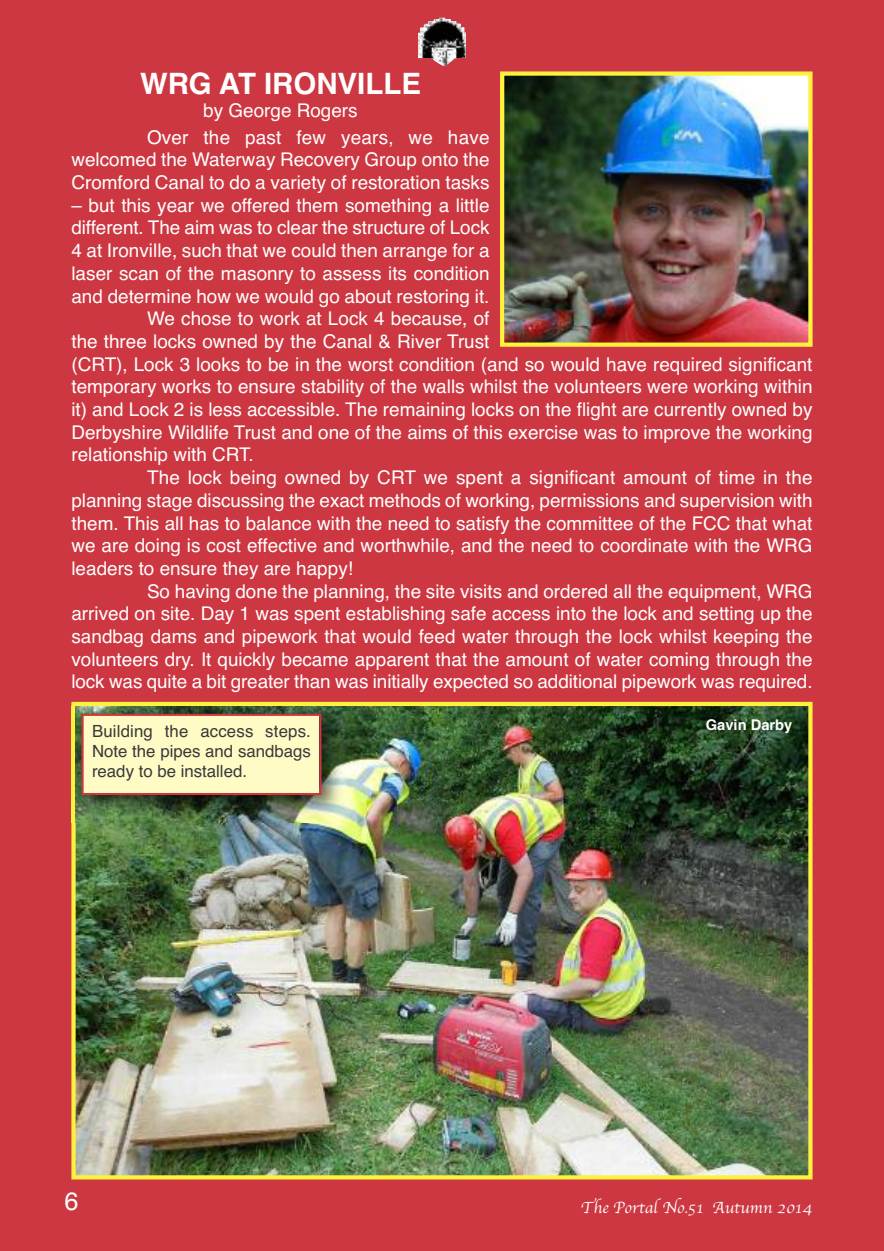
<style>
.page{position:relative;width:884px;height:1251px;background:#fff}
.page>*{position:absolute;margin:0;border:0;box-sizing:border-box;transform-origin:0 0}
.t1{font:700 29.4px "Helvetica";color:#fff}
.t2{font:25.2px "Helvetica";color:#fff}
.t3{font:18.9px/26.8px "Helvetica";color:#fff}
.t4{font:16.8px/20.1px "Helvetica";color:#39383a;text-align:justify}
.t5{font:16.8px "Apple Chancery";color:#fff}
.t6{font:700 14.7px "Helvetica";color:#fff}
</style>
<div class="page">
<div style="left:0;top:0;width:884px;height:1250px;background:#cc3741"></div>
<img style="left:418px;top:18px;width:48px;height:47px">
<img style="left:76px;top:706px;width:732px;height:468px">
<div style="left:71px;top:701px;width:742px;height:478px;border:4px solid #fff23e"></div>
<img style="left:72px;top:704px;width:277px;height:118px">
<div style="left:84px;top:715px;width:235px;height:77px;background:#fffbc5"></div>
<div style="left:82px;top:713px;width:239px;height:82px;border:2px solid #cc3741"></div>
<img style="left:505px;top:76px;width:303px;height:265px">
<div style="left:500px;top:71px;width:313px;height:275px;border:4px solid #fff23e"></div>
<h1 class="t1" style="left:140px;top:66px;width:282px">WRG AT IRONVILLE</h1>
<p class="t3" style="left:147px;top:97px;width:344px;text-indent:56px">by George Rogers<br>Over the past few years, we have</p>
<p class="t3" style="left:71px;top:148px;width:420px;line-height:22.6px">welcomed the Waterway Recovery Group onto the<br>Cromford Canal to do a variety of restoration tasks</p>
<p class="t3" style="left:71px;top:192px;width:420px">– but this year we offered them something a little</p>
<p class="t3" style="left:71px;top:214px;width:420px">different. The aim was to clear the structure of Lock</p>
<p class="t3" style="left:71px;top:237px;width:420px">4 at Ironville, such that we could then arrange for a</p>
<p class="t3" style="left:71px;top:260px;width:420px">laser scan of the masonry to assess its condition</p>
<p class="t3" style="left:71px;top:282px;width:420px">and determine how we would go about restoring it.</p>
<p class="t3" style="left:147px;top:305px;width:344px">We chose to work at Lock 4 because, of</p>
<p class="t3" style="left:71px;top:328px;width:420px">the three locks owned by the Canal &amp; River Trust</p>
<p class="t3" style="left:71px;top:350px;width:743px">(CRT), Lock 3 looks to be in the worst condition (and so would have required significant</p>
<p class="t3" style="left:71px;top:373px;width:743px">temporary works to ensure stability of the walls whilst the volunteers were working within</p>
<p class="t3" style="left:71px;top:396px;width:743px">it) and Lock 2 is less accessible. The remaining locks on the flight are currently owned by</p>
<p class="t3" style="left:71px;top:418px;width:743px">Derbyshire Wildlife Trust and one of the aims of this exercise was to improve the working</p>
<p class="t3" style="left:71px;top:441px;width:184px">relationship with CRT.</p>
<p class="t3" style="left:147px;top:464px;width:667px">The lock being owned by CRT we spent a significant amount of time in the</p>
<p class="t3" style="left:71px;top:487px;width:743px">planning stage discussing the exact methods of working, permissions and supervision with</p>
<p class="t3" style="left:71px;top:509px;width:743px">them. This all has to balance with the need to satisfy the committee of the FCC that what</p>
<p class="t3" style="left:71px;top:532px;width:743px">we are doing is cost effective and worthwhile, and the need to coordinate with the WRG</p>
<p class="t3" style="left:71px;top:555px;width:283px">leaders to ensure they are happy!</p>
<p class="t3" style="left:147px;top:577px;width:667px">So having done the planning, the site visits and ordered all the equipment, WRG</p>
<p class="t3" style="left:71px;top:600px;width:743px">arrived on site. Day 1 was spent establishing safe access into the lock and setting up the</p>
<p class="t3" style="left:71px;top:623px;width:743px">sandbag dams and pipework that would feed water through the lock whilst keeping the</p>
<p class="t3" style="left:71px;top:645px;width:743px">volunteers dry. It quickly became apparent that the amount of water coming through the</p>
<p class="t3" style="left:71px;top:668px;width:743px">lock was quite a bit greater than was initially expected so additional pipework was required.</p>
<p class="t4" style="left:92px;top:721px;width:220px">Building the access steps.<br>Note the pipes and sandbags ready to be installed.</p>
<p class="t6" style="left:706px;top:716px;width:88px">Gavin Darby</p>
<h2 class="t2" style="left:64px;top:1186px;width:16px">6</h2>
<p class="t5" style="left:581px;top:1197px;width:233px">The Portal No.51 Autumn 2014</p>
</div>
